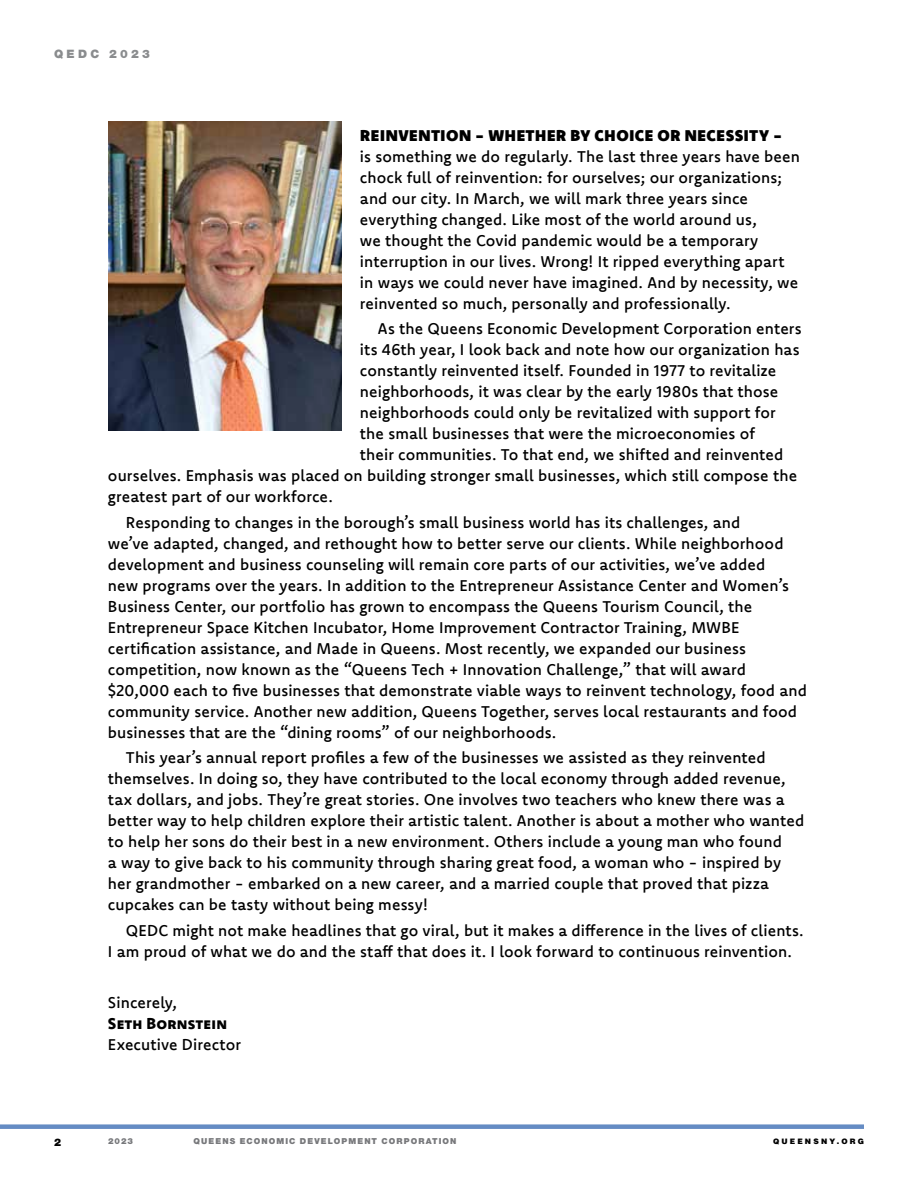
<style>
.page{position:relative;width:918px;height:1188px;background:#fff}
.page>*{position:absolute;margin:0;border:0;box-sizing:border-box;transform-origin:0 0}
.t1{font:500 15.75px/21px "Komet";letter-spacing:.005em;color:#000}
.t2{font:900 15.75px "Komet";letter-spacing:.04em;color:#000}
.t3{font:15.75px "Komet Heavy SC";letter-spacing:.015em;color:#000}
.t4{font:900 11.7px "Helvetica Neue LT Pro";letter-spacing:.28em;color:#8a8c8e}
.t5{font:900 10.5px "Helvetica Neue LT Pro";color:#000}
.t6{font:900 8.25px "Helvetica Neue LT Pro";letter-spacing:.13em;color:#77787b}
.t7{font:900 7.5px "Helvetica LT Std";letter-spacing:.29em;color:#000}
</style>
<div class="page">
<div style="left:0;top:1124px;width:864px;height:5px;background:#658cc4"></div>
<img style="left:108px;top:122px;width:234px;height:308px">
<p class="t4" style="left:54px;top:47px;width:97px">QEDC 2023</p>
<p class="t2" style="left:360px;top:125px;width:424px">REINVENTION - WHETHER BY CHOICE OR NECESSITY -</p>
<p class="t1" style="left:360px;top:145px;width:441px">is something we do regularly. The last three years have been chock full of reinvention: for ourselves; our organizations; and our city. In March, we will mark three years since everything changed. Like most of the world around us,<br>we thought the Covid pandemic would be a temporary interruption in our lives. Wrong! It ripped everything apart in ways we could never have imagined. And by necessity, we reinvented so much, personally and professionally.</p>
<p class="t1" style="left:378px;top:318px;width:425px">As the Queens Economic Development Corporation enters</p>
<p class="t1" style="left:360px;top:339px;width:441px">its 46th year, I look back and note how our organization has</p>
<p class="t1" style="left:360px;top:360px;width:418px">constantly reinvented itself. Founded in 1977 to revitalize</p>
<p class="t1" style="left:360px;top:381px;width:420px">neighborhoods, it was clear by the early 1980s that those</p>
<p class="t1" style="left:360px;top:402px;width:417px">neighborhoods could only be revitalized with support for</p>
<p class="t1" style="left:360px;top:423px;width:396px">the small businesses that were the microeconomies of</p>
<p class="t1" style="left:360px;top:444px;width:425px">their communities. To that end, we shifted and reinvented</p>
<p class="t1" style="left:108px;top:465px;width:691px">ourselves. Emphasis was placed on building stronger small businesses, which still compose the</p>
<p class="t1" style="left:108px;top:486px;width:226px">greatest part of our workforce.</p>
<p class="t1" style="left:108px;top:511px;width:700px;text-indent:18px">Responding to changes in the borough’s small business world has its challenges, and<br>we’ve adapted, changed, and rethought how to better serve our clients. While neighborhood development and business counseling will remain core parts of our activities, we’ve added<br>new programs over the years. In addition to the Entrepreneur Assistance Center and Women’s Business Center, our portfolio has grown to encompass the Queens Tourism Council, the Entrepreneur Space Kitchen Incubator, Home Improvement Contractor Training, MWBE certification assistance, and Made in Queens. Most recently, we expanded our business competition, now known as the “Queens Tech + Innovation Challenge,” that will award $20,000 each to five businesses that demonstrate viable ways to reinvent technology, food and community service. Another new addition, Queens Together, serves local restaurants and food businesses that are the “dining rooms” of our neighborhoods.</p>
<p class="t1" style="left:108px;top:747px;width:698px;text-indent:18px">This year’s annual report profiles a few of the businesses we assisted as they reinvented themselves. In doing so, they have contributed to the local economy through added revenue, tax dollars, and jobs. They’re great stories. One involves two teachers who knew there was a better way to help children explore their artistic talent. Another is about a mother who wanted to help her sons do their best in a new environment. Others include a young man who found<br>a way to give back to his community through sharing great food, a woman who - inspired by her grandmother - embarked on a new career, and a married couple that proved that pizza cupcakes can be tasty without being messy!</p>
<p class="t1" style="left:108px;top:919px;width:697px;text-indent:18px">QEDC might not make headlines that go viral, but it makes a difference in the lives of clients.<br>I am proud of what we do and the staff that does it. I look forward to continuous reinvention.</p>
<p class="t1" style="left:108px;top:991px;width:71px">Sincerely,</p>
<p class="t3" style="left:108px;top:1013px;width:121px">Seth Bornstein</p>
<p class="t1" style="left:108px;top:1033px;width:135px">Executive Director</p>
<p class="t5" style="left:54px;top:1136px;width:9px">2</p>
<p class="t6" style="left:108px;top:1137px;width:27px">2023</p>
<p class="t6" style="left:194px;top:1137px;width:264px">QUEENS ECONOMIC DEVELOPMENT CORPORATION</p>
<p class="t7" style="left:773px;top:1136px;width:92px">QUEENSNY.ORG</p>
</div>
